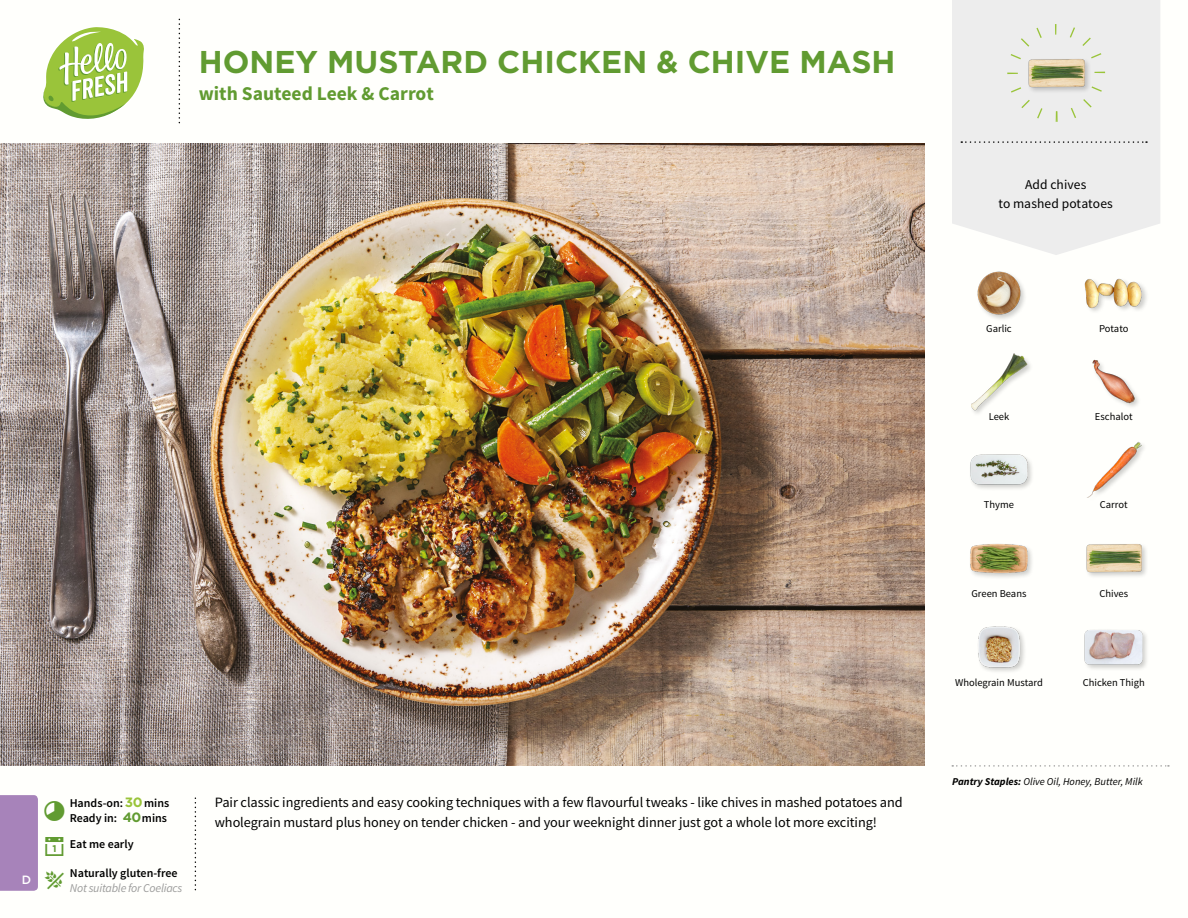
<style>
.page{position:relative;width:1188px;height:918px;background:#fff}
.page>*{position:absolute;margin:0;border:0;box-sizing:border-box;transform-origin:0 0}
.t1{font:700 31.5px "Gotham";color:#619b31}
.t2{font:700 19.5px "Source Sans Pro";color:#619b31}
.t3{font:14.25px/19.5px "Source Sans Pro";letter-spacing:-.005em;color:#000}
.t4{font:13.5px/18.9px "Source Sans Pro";letter-spacing:.01em;color:#000;text-align:center}
.t5{font:600 12px/15px "Source Sans Pro";color:#000}
.t6{font:italic 12px "Source Sans Pro";letter-spacing:-.02em;color:#9d9d9c}
.t7{font:500 12px "Gotham";color:#fff}
.t8{font:10.5px "Source Sans Pro";color:#000}
.t9{font:italic 10.5px "Source Sans Pro";color:#000}
.s1{font-family:"Gotham";font-weight:700;font-size:13.5px;color:#9ac43a}
.s2{font-family:"Gotham";font-weight:700;font-size:13.5px;color:#619b31}
.s3{font-weight:700}
</style>
<div class="page">
<svg style="left:43px;top:27px;width:101px;height:92px"></svg>
<div style="left:0;top:795px;width:38px;height:96px;background:#a783ba"></div>
<svg style="left:952px;top:0;width:208px;height:255px;background:#eeeeed"></svg>
<svg style="left:961px;top:141px;width:186px;height:2px"></svg>
<div style="left:1007px;top:24px;width:98px;height:98px;border:11px dashed #9ac43a;border-radius:50%"></div>
<img style="left:0;top:143px;width:925px;height:623px">
<svg style="left:952px;top:765px;width:217px;height:2px"></svg>
<img style="left:978px;top:626px;width:47px;height:46px">
<div style="left:1084px;top:628px;width:65px;height:43px;background:#000;opacity:.2"></div>
<img style="left:1085px;top:628px;width:57px;height:43px">
<div style="left:969px;top:542px;width:65px;height:39px;background:#000;opacity:.2"></div>
<img style="left:970px;top:542px;width:58px;height:39px">
<img style="left:1087px;top:441px;width:56px;height:57px">
<div style="left:1085px;top:543px;width:64px;height:37px;background:#000;opacity:.2"></div>
<img style="left:1085px;top:543px;width:58px;height:37px">
<div style="left:1028px;top:58px;width:63px;height:36px;background:#000;opacity:.2"></div>
<img style="left:1028px;top:44px;width:57px;height:58px">
<img style="left:1092px;top:359px;width:47px;height:48px">
<div style="left:969px;top:453px;width:65px;height:38px;background:#000;opacity:.2"></div>
<img style="left:970px;top:453px;width:58px;height:38px">
<img style="left:971px;top:353px;width:57px;height:57px">
<div style="left:1084px;top:278px;width:65px;height:37px;background:#000;opacity:.2"></div>
<img style="left:1085px;top:278px;width:57px;height:37px">
<img style="left:977px;top:271px;width:48px;height:49px">
<h1 class="t1" style="left:199px;top:41px;width:698px">HONEY MUSTARD CHICKEN &amp; CHIVE MASH</h1>
<h2 class="t2" style="left:199px;top:81px;width:237px">with Sauteed Leek &amp; Carrot</h2>
<p class="t7" style="left:22px;top:872px;width:11px">D</p>
<p class="t5" style="left:70px;top:796px;width:101px">Hands-on:<span class="s1">30</span>mins<br>Ready in: <span class="s2">40</span>mins</p>
<p class="t3" style="left:215px;top:793px;width:689px">Pair classic ingredients and easy cooking techniques with a few flavourful tweaks - like chives in mashed potatoes and wholegrain mustard plus honey on tender chicken - and your weeknight dinner just got a whole lot more exciting!</p>
<p class="t5" style="left:70px;top:837px;width:65px">Eat me early</p>
<p class="t5" style="left:70px;top:865px;width:109px">Naturally gluten-free</p>
<p class="t6" style="left:70px;top:881px;width:114px">Not suitable for Coeliacs</p>
<p class="t4" style="left:999px;top:175px;width:116px">Add chives<br>to mashed potatoes</p>
<p class="t8" style="left:986px;top:322px;width:27px">Garlic</p>
<p class="t8" style="left:1099px;top:322px;width:31px">Potato</p>
<p class="t8" style="left:989px;top:410px;width:22px">Leek</p>
<p class="t8" style="left:1095px;top:410px;width:39px">Eschalot</p>
<p class="t8" style="left:984px;top:498px;width:32px">Thyme</p>
<p class="t8" style="left:1100px;top:498px;width:29px">Carrot</p>
<p class="t8" style="left:972px;top:587px;width:57px">Green Beans</p>
<p class="t8" style="left:1099px;top:587px;width:30px">Chives</p>
<p class="t8" style="left:955px;top:676px;width:89px">Wholegrain Mustard</p>
<p class="t8" style="left:1083px;top:676px;width:64px">Chicken Thigh</p>
<p class="t9" style="left:952px;top:775px;width:192px"><span class="s3">Pantry Staples:</span> Olive Oil, Honey, Butter, Milk</p>
</div>
